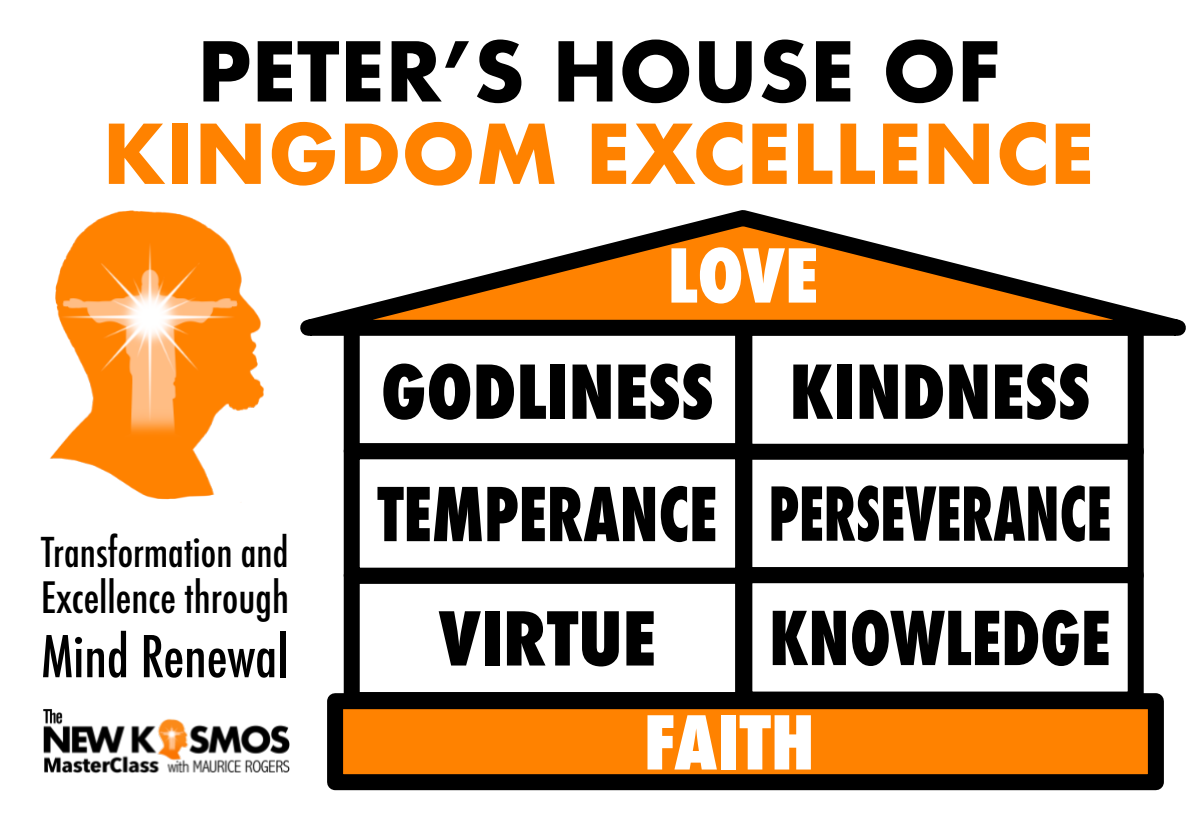
<style>
.page{position:relative;width:1200px;height:820px;background:#fff}
.page>*{position:absolute;margin:0;border:0;box-sizing:border-box;transform-origin:0 0}
.t1{font:700 80px "Futura";color:#ff8200}
.t2{font:700 80px "Futura";color:#000}
.t3{font:800 condensed 72px "Futura";color:#000}
.t4{font:800 condensed 72px "Futura";color:#000;scale:.74 1}
.t5{font:800 condensed 72px "Futura";color:#000;scale:.84 1}
.t6{font:800 condensed 72px "Futura";color:#fff}
.t7{font:800 condensed 72px "Futura";color:#000;scale:.89 1}
.t8{font:500 condensed 56px "Futura";color:#000}
.t9{font:500 condensed 42px "Futura";color:#000}
.t10{font:500 condensed 40px "Futura";color:#000}
</style>
<div class="page">
<img style="left:50px;top:210px;width:214px;height:290px">
<img style="left:43px;top:709px;width:247px;height:65px">
<div style="left:327px;top:693px;width:837px;height:97px;background:#ff8200;border:16px solid #000"></div>
<div style="left:344px;top:319px;width:407px;height:140px;background:#fff;border:16px solid #000"></div>
<div style="left:344px;top:568px;width:407px;height:140px;background:#fff;border:16px solid #000"></div>
<div style="left:736px;top:443px;width:408px;height:140px;background:#fff;border:16px solid #000"></div>
<div style="left:344px;top:443px;width:407px;height:141px;background:#fff;border:16px solid #000"></div>
<div style="left:736px;top:319px;width:408px;height:141px;background:#fff;border:16px solid #000"></div>
<div style="left:736px;top:567px;width:408px;height:141px;background:#fff;border:16px solid #000"></div>
<svg style="left:179px;top:210px;width:1007px;height:134px"></svg>
<p class="t2" style="left:197px;top:35px;width:805px">PETER’S HOUSE OF</p>
<p class="t1" style="left:103px;top:118px;width:994px">KINGDOM EXCELLENCE</p>
<p class="t6" style="left:668px;top:243px;width:152px">LOVE</p>
<p class="t10" style="left:41px;top:534px;width:249px">Transformation and</p>
<p class="t9" style="left:41px;top:578px;width:249px">Excellence through</p>
<p class="t8" style="left:41px;top:631px;width:249px">Mind Renewal</p>
<p class="t3" style="left:381px;top:359px;width:334px">GODLINESS</p>
<p class="t5" style="left:377px;top:482px;width:406px">TEMPERANCE</p>
<p class="t3" style="left:790px;top:359px;width:303px">KINDNESS</p>
<p class="t4" style="left:769px;top:481px;width:465px">PERSEVERANCE</p>
<p class="t3" style="left:439px;top:606px;width:219px">VIRTUE</p>
<p class="t7" style="left:769px;top:606px;width:385px">KNOWLEDGE</p>
<p class="t6" style="left:644px;top:710px;width:172px">FAITH</p>
</div>
